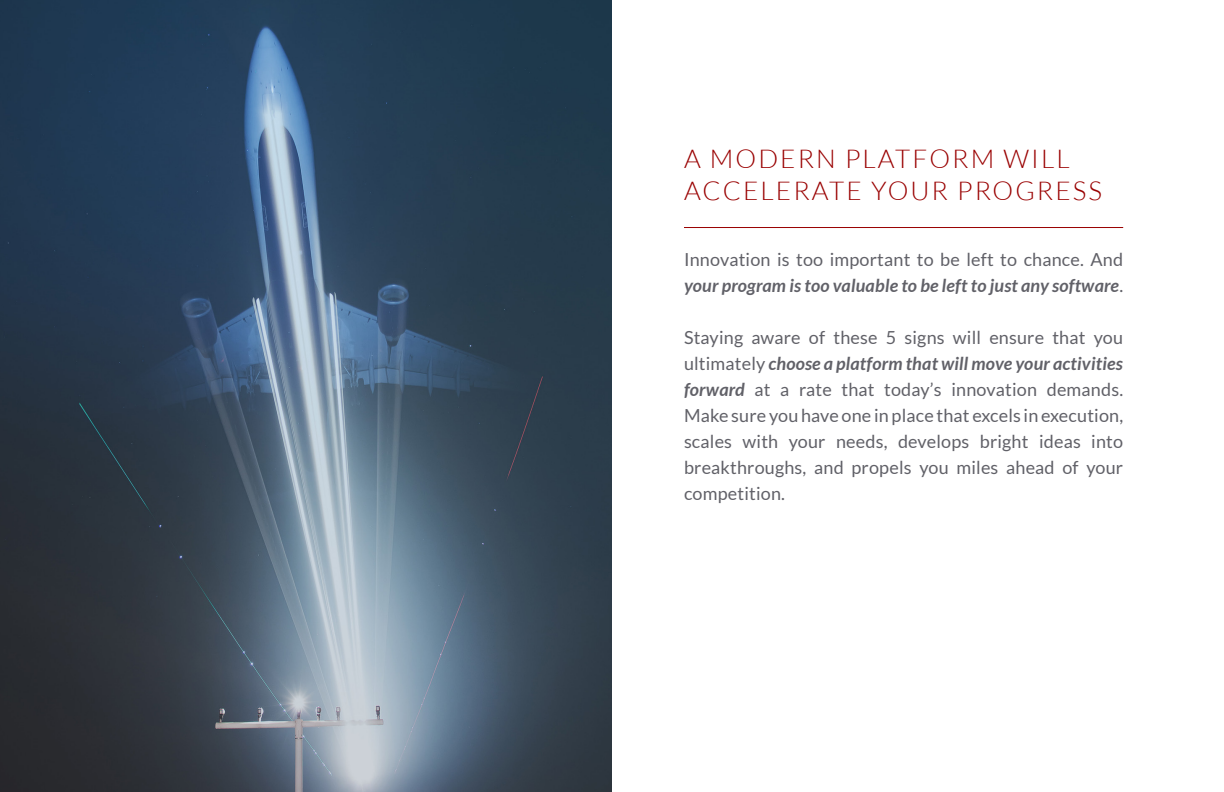
<style>
.page{position:relative;width:1224px;height:792px;background:#fff}
.page>*{position:absolute;margin:0;border:0;box-sizing:border-box;transform-origin:0 0}
.t1{font:300 26px/32px "Lato";letter-spacing:.08em;color:#900}
.t2{font:18px/26px "Lato";letter-spacing:.01em;color:#616168;text-align:justify}
.t3{font:italic 700 18px/26px "Lato";letter-spacing:.01em;color:#616168}
.s1{font-weight:400;font-style:normal}
.s2{font-weight:700;font-style:italic}
</style>
<div class="page">
<img style="left:0;top:0;width:612px;height:792px">
<hr style="left:684px;top:227px;width:439px;height:1px;background:#900">
<p class="t1" style="left:684px;top:143px;width:420px">A MODERN PLATFORM WILL<br>ACCELERATE YOUR PROGRESS</p>
<p class="t3" style="left:684px;top:247px;width:441px"><span class="s1">Innovation is too important to be left to chance. And </span>your program is too valuable to be left to just any software<span class="s1">.</span></p>
<p class="t2" style="left:684px;top:325px;width:441px">Staying aware of these 5 signs will ensure that you ultimately <span class="s2">choose a platform that will move your activities forward</span> at a rate that today’s innovation demands.<br>Make sure you have one in place that excels in execution, scales with your needs, develops bright ideas into breakthroughs, and propels you miles ahead of your competition.</p>
</div>
